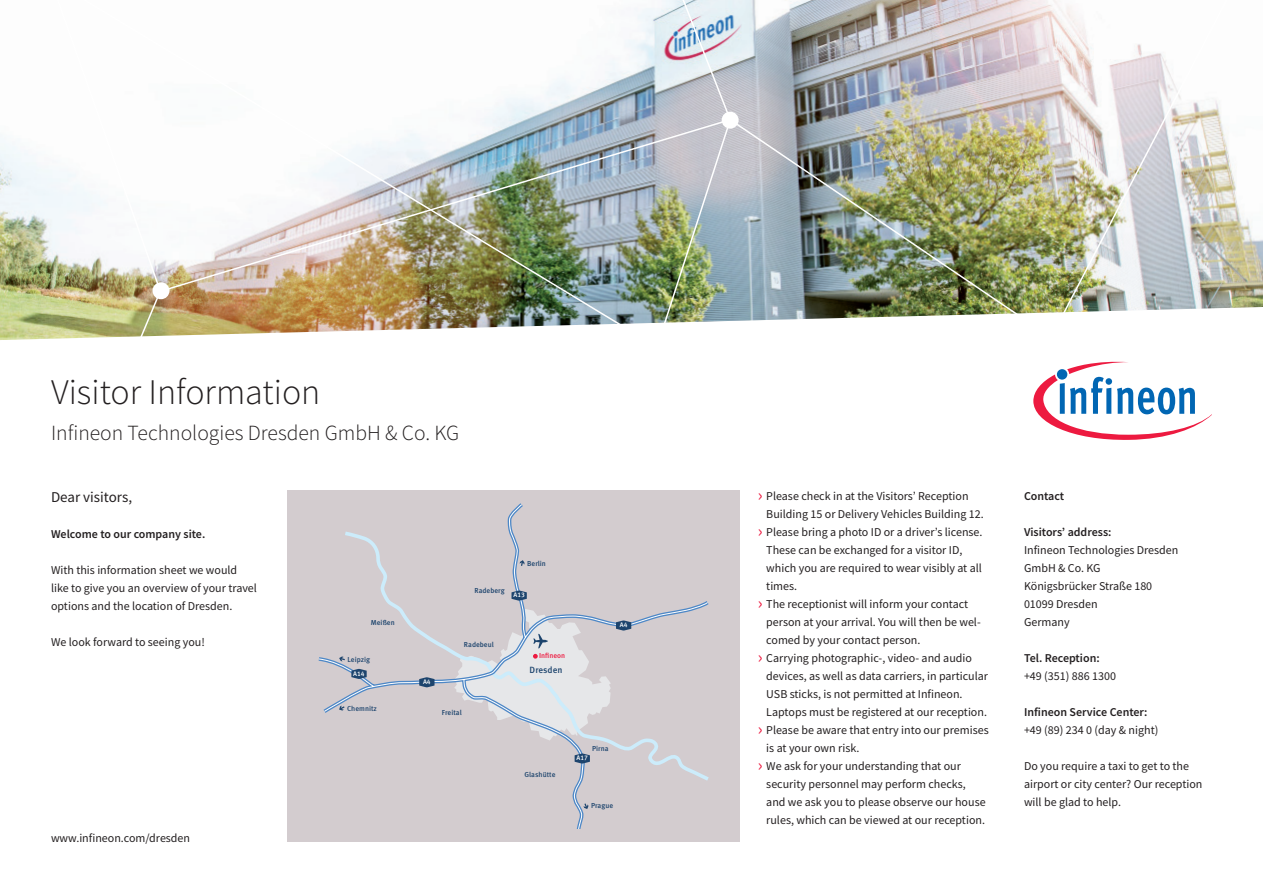
<style>
.page{position:relative;width:1263px;height:893px;background:#fff}
.page>*{position:absolute;margin:0;border:0;box-sizing:border-box;transform-origin:0 0}
.t1{font:300 36px "Source Sans Pro";color:#231f20}
.t2{font:300 21.6px "Source Sans Pro";color:#231f20}
.t3{font:15px "Source Sans Pro";color:#231f20}
.t4{font:12px/18px "Source Sans Pro";color:#231f20}
.t5{font:600 12px "Source Sans Pro";color:#231f20}
.t6{font:500 9px "Infineon Meta";color:#1d446d}
.t7{font:500 7.2px "Infineon Meta";color:#1d446d}
.t8{font:500 7.2px "Infineon Meta";color:#ed1a40}
.t9{font:500 6.6px "Infineon Meta";color:#fff}
.s1{font-size:18px;color:#ed1a40}
</style>
<div class="page">
<img style="left:0;top:0;width:1263px;height:307px">
<img style="left:49px;top:325px;width:522px;height:14px">
<img style="left:1057px;top:0;width:178px;height:313px">
<svg style="left:132px;top:325px;width:30px;height:14px"></svg>
<img style="left:49px;top:0;width:982px;height:325px">
<div style="left:287px;top:491px;width:453px;height:351px;background:#d3cccf"></div>
<svg style="left:1033px;top:361px;width:179px;height:79px"></svg>
<svg style="left:319px;top:504px;width:390px;height:324px"></svg>
<svg style="left:419px;top:677px;width:15px;height:10px"></svg>
<svg style="left:351px;top:669px;width:16px;height:10px"></svg>
<svg style="left:511px;top:590px;width:16px;height:11px"></svg>
<svg style="left:575px;top:753px;width:15px;height:11px"></svg>
<svg style="left:454px;top:608px;width:177px;height:132px"></svg>
<svg style="left:520px;top:560px;width:5px;height:6px"></svg>
<svg style="left:339px;top:656px;width:6px;height:5px"></svg>
<svg style="left:339px;top:706px;width:6px;height:4px"></svg>
<svg style="left:583px;top:803px;width:5px;height:6px"></svg>
<h1 class="t1" style="left:51px;top:370px;width:271px">Visitor Information</h1>
<h2 class="t2" style="left:51px;top:419px;width:410px">Infineon Technologies Dresden GmbH &amp; Co. KG</h2>
<p class="t3" style="left:51px;top:488px;width:83px">Dear visitors,</p>
<p class="t5" style="left:51px;top:526px;width:156px">Welcome to our company site.</p>
<p class="t4" style="left:51px;top:561px;width:207px">With this information sheet we would like to give you an overview of your travel options and the location of Dresden.</p>
<p class="t4" style="left:51px;top:633px;width:155px">We look forward to seeing you!</p>
<p class="t4" style="left:51px;top:829px;width:141px">www.infineon.com/dresden</p>
<p class="t7" style="left:527px;top:559px;width:20px">Berlin</p>
<p class="t7" style="left:474px;top:586px;width:32px">Radeberg</p>
<p class="t9" style="left:513px;top:591px;width:13px">A13</p>
<p class="t7" style="left:371px;top:618px;width:25px">Meißen</p>
<p class="t9" style="left:620px;top:621px;width:9px">A4</p>
<p class="t7" style="left:464px;top:640px;width:31px">Radebeul</p>
<p class="t7" style="left:347px;top:655px;width:24px">Leipzig</p>
<p class="t8" style="left:539px;top:651px;width:28px">Infineon</p>
<p class="t9" style="left:353px;top:669px;width:13px">A14</p>
<p class="t6" style="left:530px;top:665px;width:34px">Dresden</p>
<p class="t9" style="left:423px;top:678px;width:9px">A4</p>
<p class="t7" style="left:347px;top:704px;width:31px">Chemnitz</p>
<p class="t7" style="left:442px;top:708px;width:21px">Freital</p>
<p class="t7" style="left:592px;top:744px;width:18px">Pirna</p>
<p class="t9" style="left:576px;top:754px;width:13px">A17</p>
<p class="t7" style="left:525px;top:770px;width:32px">Glashütte</p>
<p class="t7" style="left:591px;top:801px;width:24px">Prague</p>
<p class="t4" style="left:758px;top:487px;width:212px"><span class="s1">›</span> Please check in at the Visitors’ Reception</p>
<p class="t4" style="left:766px;top:505px;width:219px">Building 15 or Delivery Vehicles Building 12.</p>
<p class="t4" style="left:758px;top:523px;width:226px"><span class="s1">›</span> Please bring a photo ID or a driver’s license.</p>
<p class="t4" style="left:766px;top:541px;width:198px">These can be exchanged for a visitor ID,</p>
<p class="t4" style="left:766px;top:559px;width:217px">which you are required to wear visibly at all</p>
<p class="t4" style="left:766px;top:577px;width:32px">times.</p>
<p class="t4" style="left:758px;top:595px;width:212px"><span class="s1">›</span> The receptionist will inform your contact</p>
<p class="t4" style="left:766px;top:613px;width:216px">person at your arrival. You will then be wel-</p>
<p class="t4" style="left:766px;top:631px;width:156px">comed by your contact person.</p>
<p class="t4" style="left:758px;top:649px;width:216px"><span class="s1">›</span> Carrying photographic-, video- and audio</p>
<p class="t4" style="left:766px;top:667px;width:223px">devices, as well as data carriers, in particular</p>
<p class="t4" style="left:766px;top:685px;width:198px">USB sticks, is not permitted at Infineon.</p>
<p class="t4" style="left:766px;top:703px;width:222px">Laptops must be registered at our reception.</p>
<p class="t4" style="left:758px;top:721px;width:232px"><span class="s1">›</span> Please be aware that entry into our premises</p>
<p class="t4" style="left:766px;top:739px;width:95px">is at your own risk.</p>
<p class="t4" style="left:758px;top:757px;width:205px"><span class="s1">›</span> We ask for your understanding that our</p>
<p class="t4" style="left:766px;top:775px;width:201px">security personnel may perform checks,</p>
<p class="t4" style="left:766px;top:793px;width:221px">and we ask you to please observe our house</p>
<p class="t4" style="left:766px;top:811px;width:220px">rules, which can be viewed at our reception.</p>
<p class="t5" style="left:1024px;top:488px;width:42px">Contact</p>
<p class="t5" style="left:1024px;top:524px;width:89px">Visitors’ address:</p>
<p class="t4" style="left:1024px;top:541px;width:156px">Infineon Technologies Dresden<br>GmbH &amp; Co. KG<br>Königsbrücker Straße 180<br>01099 Dresden<br>Germany</p>
<p class="t5" style="left:1024px;top:650px;width:77px">Tel. Reception:</p>
<p class="t4" style="left:1024px;top:667px;width:94px">+49 (351) 886 1300</p>
<p class="t5" style="left:1024px;top:704px;width:125px">Infineon Service Center:</p>
<p class="t4" style="left:1024px;top:721px;width:136px">+49 (89) 234 0 (day &amp; night)</p>
<p class="t4" style="left:1024px;top:757px;width:180px">Do you require a taxi to get to the airport or city center? Our reception will be glad to help.</p>
</div>
